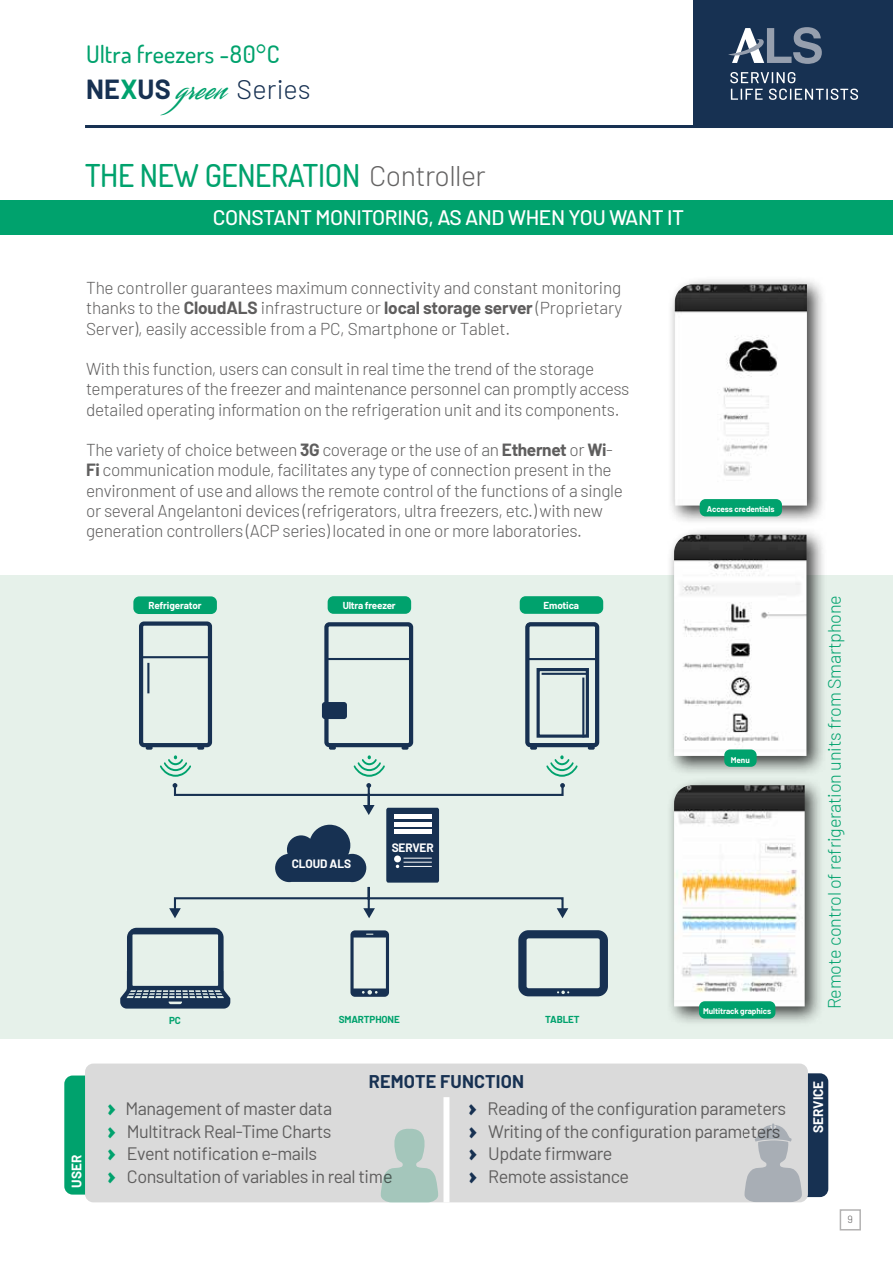
<style>
.page{position:relative;width:893px;height:1263px;background:#fff}
.page>*{position:absolute;margin:0;border:0;box-sizing:border-box;transform-origin:0 0}
.t1{font:500 31.35px "Dosis";letter-spacing:-.01em;color:#00a26d}
.t2{font:300 27px "Barlow";letter-spacing:.005em;color:#173152}
.t3{font:500 24px "Dosis";letter-spacing:.005em;color:#00a26d}
.t4{font:500 21px "Barlow";letter-spacing:-.02em;color:#fff}
.t5{font:18px/22.5px "Barlow";letter-spacing:-.025em;color:#5f5e5e}
.t6{font:300 18px "Barlow";letter-spacing:-.01em;color:#00a26d}
.t7{font:700 18px "Barlow";letter-spacing:.01em;color:#173152}
.t8{font:300 17.25px/20.2px "Barlow";letter-spacing:-.02em;color:#5f5e5e}
.t9{font:700 13.5px "Barlow";color:#fff}
.t10{font:700 11.85px "Barlow";letter-spacing:-.01em;color:#fff}
.t11{font:300 10.5px "Barlow";color:#5f5e5e}
.t12{font:700 9.9px "Barlow";letter-spacing:-.015em;color:#fff}
.t13{font:700 9.9px "Barlow";letter-spacing:-.01em;color:#00a26d}
.t14{font:700 8.1px "Barlow";letter-spacing:-.01em;color:#fff}
.s1{font-weight:700}
.s2{font-weight:700;color:#00a26d}
.s3{font-family:"Streamster";font-weight:400;font-size:31.5px;color:#00a26d}
.s4{font-family:"Barlow";font-weight:300;font-size:28.5px;color:#646363}
.s5{font-family:"Mini Pics Directional AA";font-size:21px;color:#00a26d}
.s6{font-family:"Mini Pics Directional AA";font-size:21px;color:#173152}
</style>
<div class="page">
<div style="left:840px;top:1209px;width:21px;height:21px;border:2px solid #b3b2b2"></div>
<div style="left:794px;top:1073px;width:34px;height:124px;background:#173152;border-radius:8px"></div>
<div style="left:64px;top:1075px;width:58px;height:119px;background:#00a26d;border-radius:8px"></div>
<div style="left:693px;top:0;width:200px;height:128px;background:#173152"></div>
<div style="left:0;top:201px;width:893px;height:34px;background:#00a26d"></div>
<div style="left:0;top:575px;width:893px;height:464px;background:#e6f1ea"></div>
<div style="left:666px;top:276px;width:161px;height:249px;background:#000;opacity:.75"></div>
<img style="left:675px;top:284px;width:132px;height:222px">
<div style="left:666px;top:777px;width:159px;height:249px;background:#000;opacity:.75"></div>
<img style="left:674px;top:785px;width:131px;height:221px">
<div style="left:666px;top:526px;width:161px;height:250px;background:#000;opacity:.75"></div>
<img style="left:674px;top:535px;width:132px;height:221px">
<div style="left:700px;top:499px;width:82px;height:17px;background:#00a26d;border-radius:6px"></div>
<div style="left:724px;top:749px;width:33px;height:18px;background:#00a26d;border-radius:6px"></div>
<div style="left:699px;top:1001px;width:76px;height:17px;background:#00a26d;border-radius:6px"></div>
<div style="left:85px;top:1063px;width:723px;height:139px;background:#dadada;border-radius:8px"></div>
<svg style="left:381px;top:1129px;width:57px;height:73px"></svg>
<svg style="left:744px;top:1123px;width:58px;height:79px"></svg>
<div style="left:443px;top:1097px;width:6px;height:105px;background:#fff"></div>
<hr style="left:143px;top:656px;width:65px;height:2px;background:#173152">
<div style="left:139px;top:621px;width:73px;height:126px;border:4px solid #173152;border-radius:3px"></div>
<hr style="left:147px;top:663px;width:2px;height:30px;background:#173152">
<hr style="left:328px;top:658px;width:81px;height:2px;background:#173152">
<div style="left:324px;top:622px;width:89px;height:125px;border:4px solid #173152;border-radius:3px"></div>
<div style="left:322px;top:702px;width:25px;height:17px;background:#173152;border-radius:3px"></div>
<hr style="left:529px;top:658px;width:67px;height:2px;background:#173152">
<hr style="left:542px;top:673px;width:45px;height:2px;background:#173152">
<hr style="left:582px;top:677px;width:2px;height:60px;background:#173152">
<div style="left:525px;top:622px;width:74px;height:125px;border:4px solid #173152;border-radius:3px"></div>
<div style="left:537px;top:668px;width:52px;height:70px;border:3px solid #173152"></div>
<svg style="left:146px;top:746px;width:7px;height:4px"></svg>
<svg style="left:588px;top:746px;width:7px;height:4px"></svg>
<svg style="left:120px;top:928px;width:110px;height:80px"></svg>
<svg style="left:350px;top:930px;width:39px;height:67px"></svg>
<svg style="left:160px;top:746px;width:418px;height:69px"></svg>
<svg style="left:518px;top:930px;width:90px;height:66px"></svg>
<div style="left:133px;top:596px;width:84px;height:18px;background:#00a26d;border-radius:6px"></div>
<div style="left:328px;top:596px;width:83px;height:18px;background:#00a26d;border-radius:6px"></div>
<div style="left:520px;top:596px;width:83px;height:18px;background:#00a26d;border-radius:6px"></div>
<div style="left:386px;top:808px;width:53px;height:75px;background:#173152;border-radius:2px"></div>
<div style="left:394px;top:814px;width:37px;height:5px;background:#fff"></div>
<div style="left:394px;top:822px;width:37px;height:5px;background:#fff"></div>
<svg style="left:169px;top:825px;width:399px;height:93px"></svg>
<svg style="left:728px;top:27px;width:94px;height:37px"></svg>
<svg style="left:730px;top:72px;width:65px;height:11px"></svg>
<svg style="left:731px;top:89px;width:32px;height:11px"></svg>
<svg style="left:769px;top:89px;width:89px;height:11px"></svg>
<hr style="left:85px;top:125px;width:808px;height:3px;background:#173152">
<h3 class="t3" style="left:86px;top:38px;width:195px">Ultra freezers -80°C</h3>
<h2 class="t2" style="left:86px;top:70px;width:226px"><span class="s1">NE</span><span class="s2">X</span><span class="s1">US</span> <span class="s3">green</span> Series</h2>
<h1 class="t1" style="left:85px;top:155px;width:402px">THE NEW GENERATION <span class="s4">Controller</span></h1>
<p class="t4" style="left:213px;top:202px;width:473px">CONSTANT MONITORING, AS AND WHEN YOU WANT IT</p>
<p class="t8" style="left:86px;top:277px;width:538px;text-align:justify">The controller guarantees maximum connectivity and constant monitoring thanks to the <span class="s1">CloudALS</span> infrastructure or <span class="s1">local storage server</span> (Proprietary Server), easily accessible from a PC, Smartphone or Tablet.</p>
<p class="t8" style="left:86px;top:358px;width:545px">With this function, users can consult in real time the trend of the storage temperatures of the freezer and maintenance personnel can promptly access detailed operating information on the refrigeration unit and its components.</p>
<p class="t8" style="left:86px;top:439px;width:538px">The variety of choice between <span class="s1">3G</span> coverage or the use of an <span class="s1">Ethernet</span> or <span class="s1">Wi</span>-<span class="s1">Fi</span> communication module, facilitates any type of connection present in the environment of use and allows the remote control of the functions of a single or several Angelantoni devices (refrigerators, ultra freezers, etc.) with new generation controllers (ACP series) located in one or more laboratories.</p>
<p class="t14" style="left:707px;top:503px;width:69px">Access credentials</p>
<p class="t12" style="left:148px;top:598px;width:55px">Refrigerator</p>
<p class="t12" style="left:343px;top:598px;width:55px">Ultra freezer</p>
<p class="t12" style="left:543px;top:598px;width:37px">Emotica</p>
<p class="t10" style="left:292px;top:855px;width:61px">CLOUD ALS</p>
<p class="t10" style="left:392px;top:839px;width:43px">SERVER</p>
<p class="t13" style="left:169px;top:1013px;width:13px">PC</p>
<p class="t13" style="left:339px;top:1012px;width:63px">SMARTPHONE</p>
<p class="t13" style="left:545px;top:1012px;width:36px">TABLET</p>
<p class="t7" style="left:369px;top:1068px;width:157px">REMOTE FUNCTION</p>
<p class="t14" style="left:731px;top:754px;width:20px">Menu</p>
<p class="t14" style="left:703px;top:1005px;width:70px">Multitrack graphics</p>
<p class="t9" style="left:67px;top:1188px;width:34px;rotate:-90deg">USER</p>
<p class="t5" style="left:106px;top:1096px;width:288px"><span class="s5">c</span> Management of master data<br><span class="s5">c</span> Multitrack Real-Time Charts<br><span class="s5">c</span> Event notification e-mails<br><span class="s5">c</span> Consultation of variables in real time</p>
<p class="t5" style="left:467px;top:1096px;width:321px"><span class="s6">c</span> Reading of the configuration parameters <span class="s6">c</span> Writing of the configuration parameters <span class="s6">c</span> Update firmware<br><span class="s6">c</span> Remote assistance</p>
<p class="t6" style="left:821px;top:1009px;width:416px;rotate:-90deg">Remote control of refrigeration units from Smartphone</p>
<p class="t9" style="left:808px;top:1132px;width:53px;rotate:-90deg">SERVICE</p>
<p class="t11" style="left:847px;top:1212px;width:7px">9</p>
</div>
